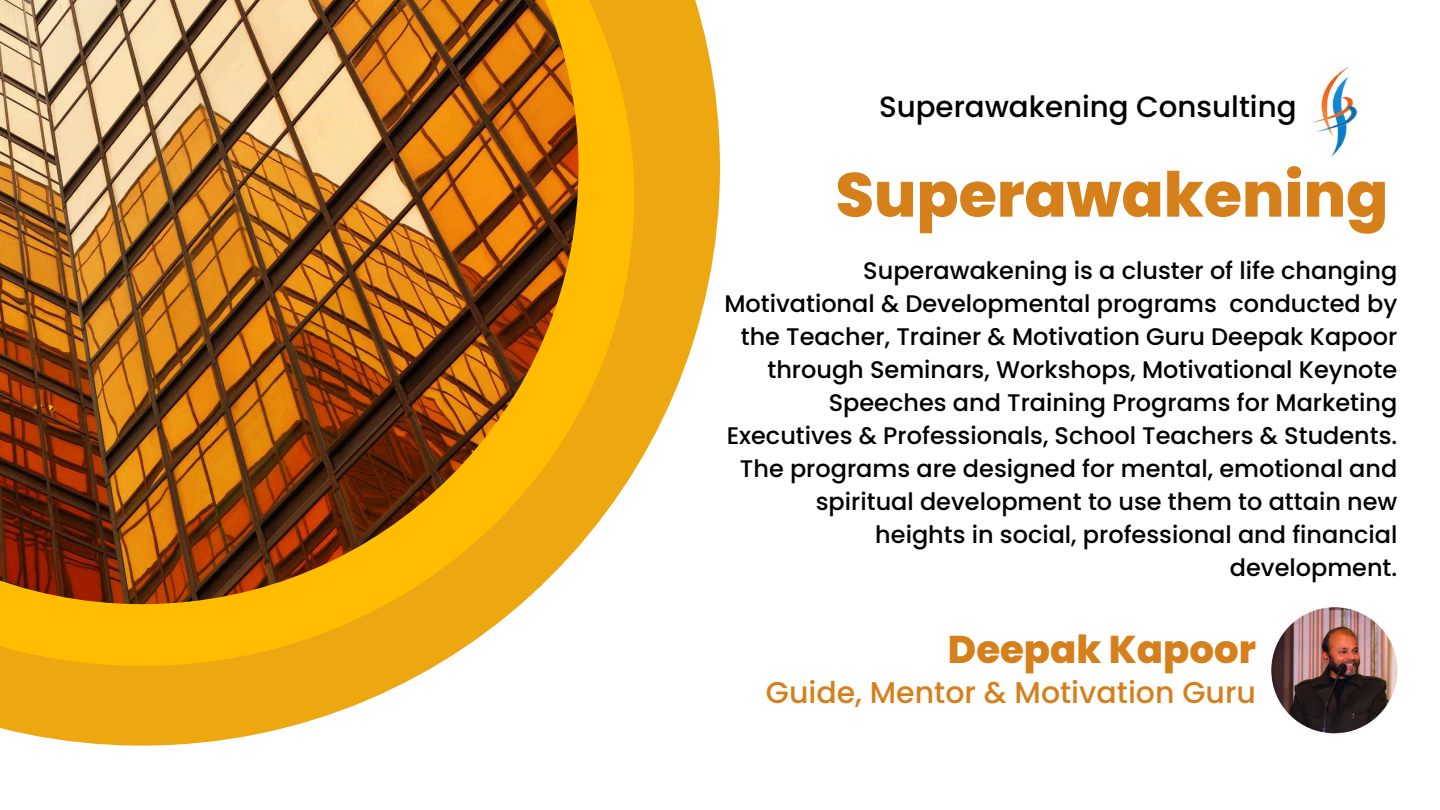
<style>
.page{position:relative;width:1440px;height:810px;background:#fff}
.page>*{position:absolute;margin:0;border:0;box-sizing:border-box;transform-origin:0 0}
.t1{font:800 62px "Poppins";color:#d6801c}
.t2{font:800 38.7px "Poppins";color:#d6801c}
.t3{font:500 30px "Poppins";color:#d6801c}
.t4{font:500 29.3px "Poppins";color:#000}
.t5{font:500 24px/33px "Poppins";color:#000;text-align:right}
</style>
<div class="page">
<svg style="left:0;top:0;width:720px;height:746px"></svg>
<svg style="left:0;top:0;width:634px;height:666px"></svg>
<img style="left:0;top:0;width:579px;height:604px">
<img style="left:1271px;top:607px;width:126px;height:126px;border-radius:50%">
<img style="left:1312px;top:66px;width:46px;height:91px">
<p class="t4" style="left:879px;top:87px;width:419px">Superawakening Consulting</p>
<h1 class="t1" style="left:836px;top:152px;width:554px">Superawakening</h1>
<p class="t5" style="left:724px;top:254px;width:674px">Superawakening is a cluster of life changing Motivational &amp; Developmental programs conducted by the Teacher, Trainer &amp; Motivation Guru Deepak Kapoor through Seminars, Workshops, Motivational Keynote Speeches and Training Programs for Marketing Executives &amp; Professionals, School Teachers &amp; Students.<br>The programs are designed for mental, emotional and spiritual development to use them to attain new heights in social, professional and financial development.</p>
<h2 class="t2" style="left:948px;top:623px;width:310px">Deepak Kapoor</h2>
<p class="t3" style="left:766px;top:671px;width:492px">Guide, Mentor &amp; Motivation Guru</p>
</div>
